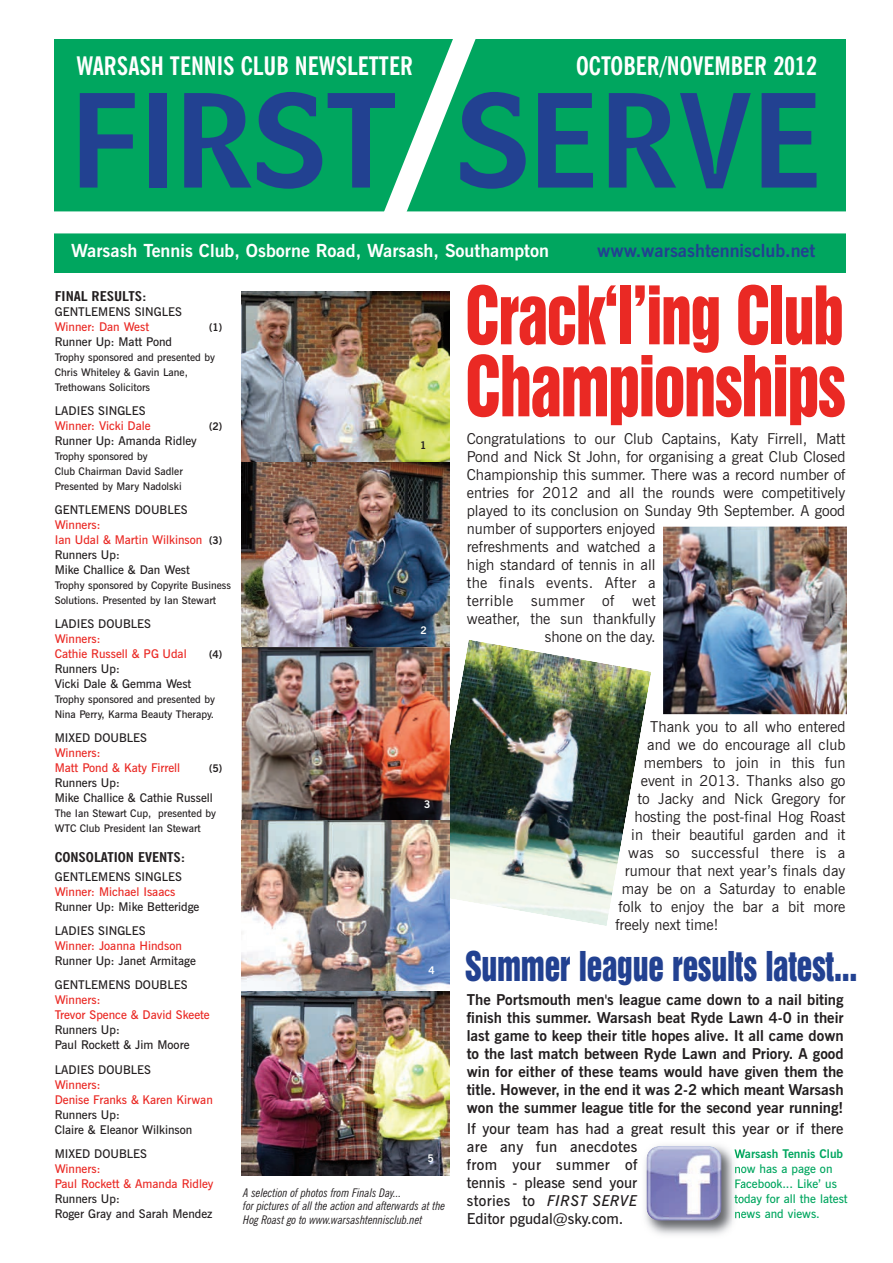
<style>
.page{position:relative;width:893px;height:1263px;background:#fff}
.page>*{position:absolute;margin:0;border:0;box-sizing:border-box;transform-origin:0 0}
.t1{font:127.5px "Bell Centennial BT Name And Number";color:#224191}
.t2{font:76.5px "Swiss 921 BT Regular A";letter-spacing:-.025em;color:#ea2924;scale:.85 1}
.t3{font:73.5px "Swiss 921 BT Regular A";letter-spacing:-.025em;color:#ea2924;scale:.85 1}
.t4{font:37.5px "Swiss 921 BT Regular A";letter-spacing:-.01em;color:#224191;scale:.85 1}
.t5{font:700 condensed 25.5px "News Gothic BT";color:#fff}
.t6{font:700 18px "News Gothic BT";color:#fff}
.t7{font:700 18px "News Gothic BT";color:#224191}
.t8{font:15px "News Gothic BT";color:#231f20}
.t9{font:700 15px/18px "News Gothic BT";color:#231f20;text-align:justify}
.t10{font:600 15px/18px "News Gothic BT";color:#231f20}
.t11{font:15px "News Gothic BT";letter-spacing:.025em;color:#231f20}
.t12{font:15px "News Gothic BT";letter-spacing:.02em;color:#231f20}
.t13{font:700 condensed 13.5px "News Gothic BT";color:#231f20;scale:1.2 1}
.t14{font:600 12px/15px "News Gothic BT";color:#231f20}
.t15{font:600 12px/15px "News Gothic BT";color:#ea2924}
.t16{font:italic condensed 12px/13.5px "News Gothic BT";color:#231f20}
.t17{font:600 12px/15px "News Gothic BT";color:#00a65f}
.t18{font:700 12px "News Gothic BT";color:#00a65f}
.t19{font:600 10.5px/15px "News Gothic BT";color:#231f20}
.t20{font:700 10.5px "News Gothic BT";color:#231f20}
.t21{font:700 10.5px "News Gothic BT";color:#fff}
.s1{font-weight:700;font-size:10.5px;color:#231f20}
.s2{color:#231f20}
.s3{font-style:italic}
</style>
<div class="page">
<div style="left:54px;top:39px;width:791px;height:233px;background:#00a65f"></div>
<div style="left:51px;top:211px;width:808px;height:22px;background:#fff"></div>
<svg style="left:363px;top:39px;width:134px;height:195px"></svg>
<img style="left:450px;top:640px;width:201px;height:286px">
<img style="left:242px;top:461px;width:208px;height:186px">
<img style="left:645px;top:1145px;width:88px;height:90px">
<img style="left:733px;top:1158px;width:7px;height:61px">
<svg style="left:734px;top:1149px;width:7px;height:9px"></svg>
<svg style="left:735px;top:1166px;width:6px;height:22px"></svg>
<svg style="left:734px;top:1194px;width:7px;height:10px"></svg>
<svg style="left:735px;top:1211px;width:5px;height:7px"></svg>
<img style="left:646px;top:1146px;width:76px;height:75px;border-radius:13px">
<img style="left:242px;top:291px;width:208px;height:170px">
<img style="left:242px;top:647px;width:208px;height:173px">
<img style="left:663px;top:527px;width:184px;height:187px">
<img style="left:242px;top:820px;width:208px;height:171px">
<img style="left:242px;top:992px;width:208px;height:184px">
<h3 class="t5" style="left:76px;top:57px;width:338px">WARSASH TENNIS CLUB NEWSLETTER</h3>
<h3 class="t5" style="left:576px;top:57px;width:242px">OCTOBER/NOVEMBER 2012</h3>
<h1 class="t1" style="left:71px;top:93px;width:754px">FIRST SERVE</h1>
<p class="t6" style="left:71px;top:244px;width:479px">Warsash Tennis Club, Osborne Road, Warsash, Southampton</p>
<p class="t7" style="left:597px;top:244px;width:220px">www.warsashtennisclub.net</p>
<p class="t13" style="left:55px;top:291px;width:78px">FINAL RESULTS:</p>
<p class="t14" style="left:55px;top:305px;width:129px">GENTLEMENS SINGLES</p>
<p class="t15" style="left:55px;top:320px;width:96px">Winner: Dan West</p>
<p class="t20" style="left:209px;top:323px;width:15px">(1)</p>
<p class="t14" style="left:55px;top:335px;width:119px">Runner Up: Matt Pond</p>
<p class="t19" style="left:55px;top:351px;width:162px">Trophy sponsored and presented by<br>Chris Whiteley &amp; Gavin Lane,<br>Trethowans Solicitors</p>
<p class="t14" style="left:55px;top:404px;width:92px">LADIES SINGLES</p>
<p class="t15" style="left:55px;top:419px;width:98px">Winner: Vicki Dale</p>
<p class="t20" style="left:209px;top:422px;width:15px">(2)</p>
<p class="t14" style="left:55px;top:434px;width:144px">Runner Up: Amanda Ridley</p>
<p class="t19" style="left:55px;top:450px;width:130px">Trophy sponsored by<br>Club Chairman David Sadler<br>Presented by Mary Nadolski</p>
<p class="t14" style="left:55px;top:503px;width:134px">GENTLEMENS DOUBLES</p>
<p class="t15" style="left:55px;top:518px;width:169px">Winners:<br>Ian Udal &amp; Martin Wilkinson <span class="s1">(3)<br></span><span class="s2">Runners Up:<br>Mike Challice &amp; Dan West</span></p>
<p class="t19" style="left:55px;top:579px;width:178px">Trophy sponsored by Copyrite Business<br>Solutions. Presented by Ian Stewart</p>
<p class="t14" style="left:55px;top:617px;width:98px">LADIES DOUBLES</p>
<p class="t15" style="left:55px;top:632px;width:134px">Winners:<br>Cathie Russell &amp; PG Udal</p>
<p class="t20" style="left:209px;top:650px;width:15px">(4)</p>
<p class="t20" style="left:420px;top:441px;width:8px">1</p>
<p class="t21" style="left:420px;top:626px;width:8px">2</p>
<p class="t14" style="left:55px;top:662px;width:138px">Runners Up:<br>Vicki Dale &amp; Gemma West</p>
<p class="t19" style="left:55px;top:693px;width:162px">Trophy sponsored and presented by<br>Nina Perry, Karma Beauty Therapy.</p>
<p class="t14" style="left:55px;top:731px;width:94px">MIXED DOUBLES</p>
<p class="t15" style="left:55px;top:746px;width:127px">Winners:<br>Matt Pond &amp; Katy Firrell</p>
<p class="t20" style="left:209px;top:764px;width:15px">(5)</p>
<p class="t14" style="left:55px;top:776px;width:160px">Runners Up:<br>Mike Challice &amp; Cathie Russell</p>
<p class="t19" style="left:55px;top:807px;width:163px">The Ian Stewart Cup, presented by<br>WTC Club President Ian Stewart</p>
<p class="t13" style="left:55px;top:852px;width:110px">CONSOLATION EVENTS:</p>
<p class="t14" style="left:55px;top:871px;width:129px">GENTLEMENS SINGLES</p>
<p class="t15" style="left:55px;top:886px;width:122px">Winner: Michael Isaacs</p>
<p class="t14" style="left:55px;top:896px;width:146px;line-height:24px">Runner Up: Mike Betteridge<br>LADIES SINGLES</p>
<p class="t15" style="left:55px;top:940px;width:129px">Winner: Joanna Hindson</p>
<p class="t14" style="left:55px;top:950px;width:143px;line-height:24px">Runner Up: Janet Armitage<br>GENTLEMENS DOUBLES</p>
<p class="t15" style="left:55px;top:994px;width:157px">Winners:<br>Trevor Spence &amp; David Skeete</p>
<p class="t14" style="left:55px;top:1024px;width:136px">Runners Up:<br>Paul Rockett &amp; Jim Moore</p>
<p class="t14" style="left:55px;top:1063px;width:98px">LADIES DOUBLES</p>
<p class="t15" style="left:55px;top:1078px;width:160px">Winners:<br>Denise Franks &amp; Karen Kirwan</p>
<p class="t14" style="left:55px;top:1108px;width:139px">Runners Up:<br>Claire &amp; Eleanor Wilkinson</p>
<p class="t14" style="left:55px;top:1147px;width:94px">MIXED DOUBLES</p>
<p class="t15" style="left:55px;top:1162px;width:160px">Winners:<br>Paul Rockett &amp; Amanda Ridley</p>
<p class="t14" style="left:55px;top:1192px;width:159px">Runners Up:<br>Roger Gray and Sarah Mendez</p>
<p class="t16" style="left:243px;top:1187px;width:204px">A selection of photos from Finals Day...<br>for pictures of all the action and afterwards at the<br>Hog Roast go to www.warsashtennisclub.net</p>
<p class="t21" style="left:424px;top:801px;width:8px">3</p>
<p class="t21" style="left:429px;top:966px;width:8px">4</p>
<p class="t21" style="left:427px;top:1155px;width:8px">5</p>
<h3 class="t3" style="left:465px;top:285px;width:447px">Crack‘l’ing Club</h3>
<h2 class="t2" style="left:465px;top:355px;width:449px">Championships</h2>
<p class="t8" style="left:467px;top:434px;width:380px">Congratulations to our Club Captains, Katy Firrell, Matt</p>
<p class="t8" style="left:467px;top:452px;width:380px">Pond and Nick St John, for organising a great Club Closed</p>
<p class="t8" style="left:467px;top:470px;width:380px">Championship this summer. There was a record number of</p>
<p class="t8" style="left:467px;top:488px;width:380px">entries for 2012 and all the rounds were competitively</p>
<p class="t8" style="left:467px;top:506px;width:380px">played to its conclusion on Sunday 9th September. A good</p>
<p class="t8" style="left:467px;top:524px;width:190px">number of supporters enjoyed</p>
<p class="t8" style="left:467px;top:542px;width:190px">refreshments and watched a</p>
<p class="t8" style="left:467px;top:560px;width:190px">high standard of tennis in all</p>
<p class="t11" style="left:467px;top:578px;width:190px">the finals events. After a</p>
<p class="t11" style="left:467px;top:596px;width:190px">terrible summer of wet</p>
<p class="t8" style="left:467px;top:614px;width:190px">weather, the sun thankfully</p>
<p class="t8" style="left:545px;top:632px;width:112px">shone on the day.</p>
<p class="t8" style="left:650px;top:722px;width:197px">Thank you to all who entered</p>
<p class="t8" style="left:647px;top:740px;width:200px">and we do encourage all club</p>
<p class="t8" style="left:644px;top:758px;width:203px">members to join in this fun</p>
<p class="t8" style="left:641px;top:776px;width:206px">event in 2013. Thanks also go</p>
<p class="t8" style="left:638px;top:794px;width:209px">to Jacky and Nick Gregory for</p>
<p class="t8" style="left:634px;top:812px;width:213px">hosting the post-final Hog Roast</p>
<p class="t8" style="left:631px;top:830px;width:216px">in their beautiful garden and it</p>
<p class="t12" style="left:628px;top:848px;width:219px">was so successful there is a</p>
<p class="t8" style="left:625px;top:866px;width:222px">rumour that next year’s finals day</p>
<p class="t8" style="left:622px;top:884px;width:225px">may be on a Saturday to enable</p>
<p class="t8" style="left:619px;top:902px;width:228px">folk to enjoy the bar a bit more</p>
<p class="t8" style="left:615px;top:920px;width:104px">freely next time!</p>
<h3 class="t4" style="left:465px;top:951px;width:463px">Summer league results latest...</h3>
<p class="t9" style="left:467px;top:991px;width:378px">The Portsmouth men's league came down to a nail biting finish this summer. Warsash beat Ryde Lawn 4-0 in their last game to keep their title hopes alive. It all came down to the last match between Ryde Lawn and Priory. A good win for either of these teams would have given them the title. However, in the end it was 2-2 which meant Warsash won the summer league title for the second year running!</p>
<p class="t10" style="left:467px;top:1120px;width:378px">If your team has had a great result this year or if there are any fun anecdotes<br>from your summer of<br>tennis - please send your<br>stories to <span class="s3">FIRST SERVE<br></span>Editor pgudal@sky.com.</p>
<p class="t18" style="left:734px;top:1149px;width:110px">Warsash Tennis Club</p>
<p class="t17" style="left:734px;top:1162px;width:115px">now has a page on<br>Facebook... Like’ us today for all the latest news and views.</p>
</div>
